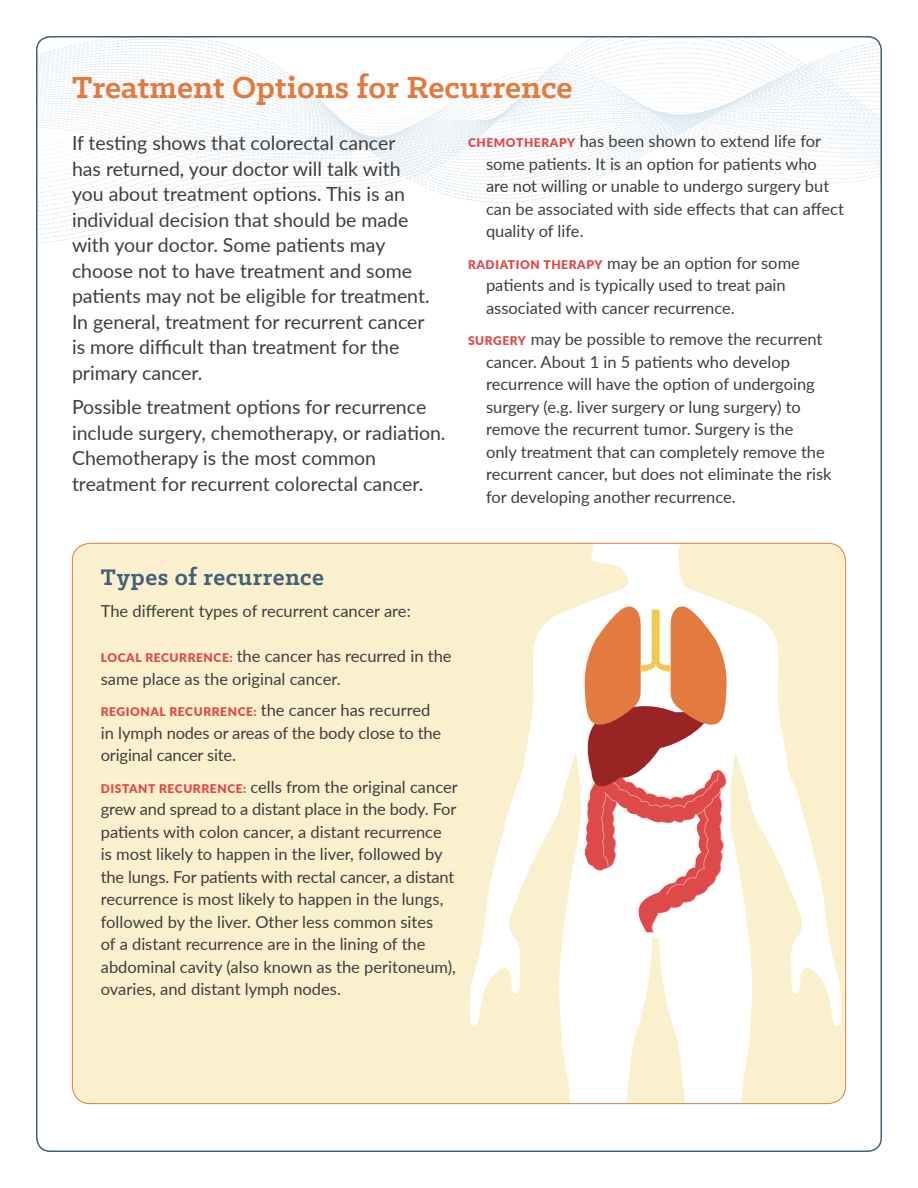
<style>
.page{position:relative;width:918px;height:1188px;background:#fff}
.page>*{position:absolute;margin:0;border:0;box-sizing:border-box;transform-origin:0 0}
.Major_head{font:700 34.5px "Klinic Slab";color:#e27a3f}
.Subhead_-_level_1{font:700 25.5px "Klinic Slab";letter-spacing:.02em;color:#445f7a}
.Body{font:19.5px/25.5px "Lato";color:#3e3e3f}
.Body-2{font:16.5px/22.5px "Lato";color:#3e3e3f}
.Outdent_body{font:16.5px/22.5px "Lato";color:#3e3e3f}
.s1{font-weight:900;font-size:12px;color:#df4949}
</style>
<div class="page">
<svg style="left:38px;top:36px;width:844px;height:211px"></svg>
<div style="left:72px;top:543px;width:774px;height:561px;background:#faf0cd;border-radius:18px"></div>
<svg style="left:470px;top:543px;width:373px;height:561px"></svg>
<svg style="left:576px;top:606px;width:151px;height:327px;background:#e8ac9e"></svg>
<p class="Major_head" style="left:72px;top:65px;width:502px">Treatment Options for Recurrence</p>
<p class="Body" style="left:72px;top:130px;width:359px">If testing shows that colorectal cancer<br>has returned, your doctor will talk with you about treatment options. This is an individual decision that should be made with your doctor. Some patients may choose not to have treatment and some patients may not be eligible for treatment.<br>In general, treatment for recurrent cancer is more difficult than treatment for the primary cancer.</p>
<p class="Body" style="left:72px;top:394px;width:375px">Possible treatment options for recurrence include surgery, chemotherapy, or radiation.<br>Chemotherapy is the most common treatment for recurrent colorectal cancer.</p>
<p class="Outdent_body" style="left:486px;top:129px;width:360px;text-indent:-18px"><span class="s1">CHEMOTHERAPY</span> has been shown to extend life for some patients. It is an option for patients who<br>are not willing or unable to undergo surgery but can be associated with side effects that can affect quality of life.</p>
<p class="Outdent_body" style="left:486px;top:251px;width:315px;text-indent:-18px"><span class="s1">RADIATION THERAPY</span> may be an option for some patients and is typically used to treat pain associated with cancer recurrence.</p>
<p class="Outdent_body" style="left:486px;top:327px;width:347px;text-indent:-18px"><span class="s1">SURGERY</span> may be possible to remove the recurrent cancer. About 1 in 5 patients who develop recurrence will have the option of undergoing surgery (e.g. liver surgery or lung surgery) to remove the recurrent tumor. Surgery is the<br>only treatment that can completely remove the recurrent cancer, but does not eliminate the risk for developing another recurrence.</p>
<p class="Subhead_-_level_1" style="left:101px;top:561px;width:225px">Types of recurrence</p>
<p class="Body-2" style="left:101px;top:599px;width:311px">The different types of recurrent cancer are:</p>
<p class="Body-2" style="left:101px;top:644px;width:352px"><span class="s1">LOCAL RECURRENCE:</span> the cancer has recurred in the same place as the original cancer.</p>
<p class="Body-2" style="left:101px;top:698px;width:342px"><span class="s1">REGIONAL RECURRENCE:</span> the cancer has recurred in lymph nodes or areas of the body close to the original cancer site.</p>
<p class="Body-2" style="left:101px;top:775px;width:359px"><span class="s1">DISTANT RECURRENCE:</span> cells from the original cancer grew and spread to a distant place in the body. For patients with colon cancer, a distant recurrence<br>is most likely to happen in the liver, followed by the lungs. For patients with rectal cancer, a distant recurrence is most likely to happen in the lungs, followed by the liver. Other less common sites<br>of a distant recurrence are in the lining of the abdominal cavity (also known as the peritoneum), ovaries, and distant lymph nodes.</p>
</div>
